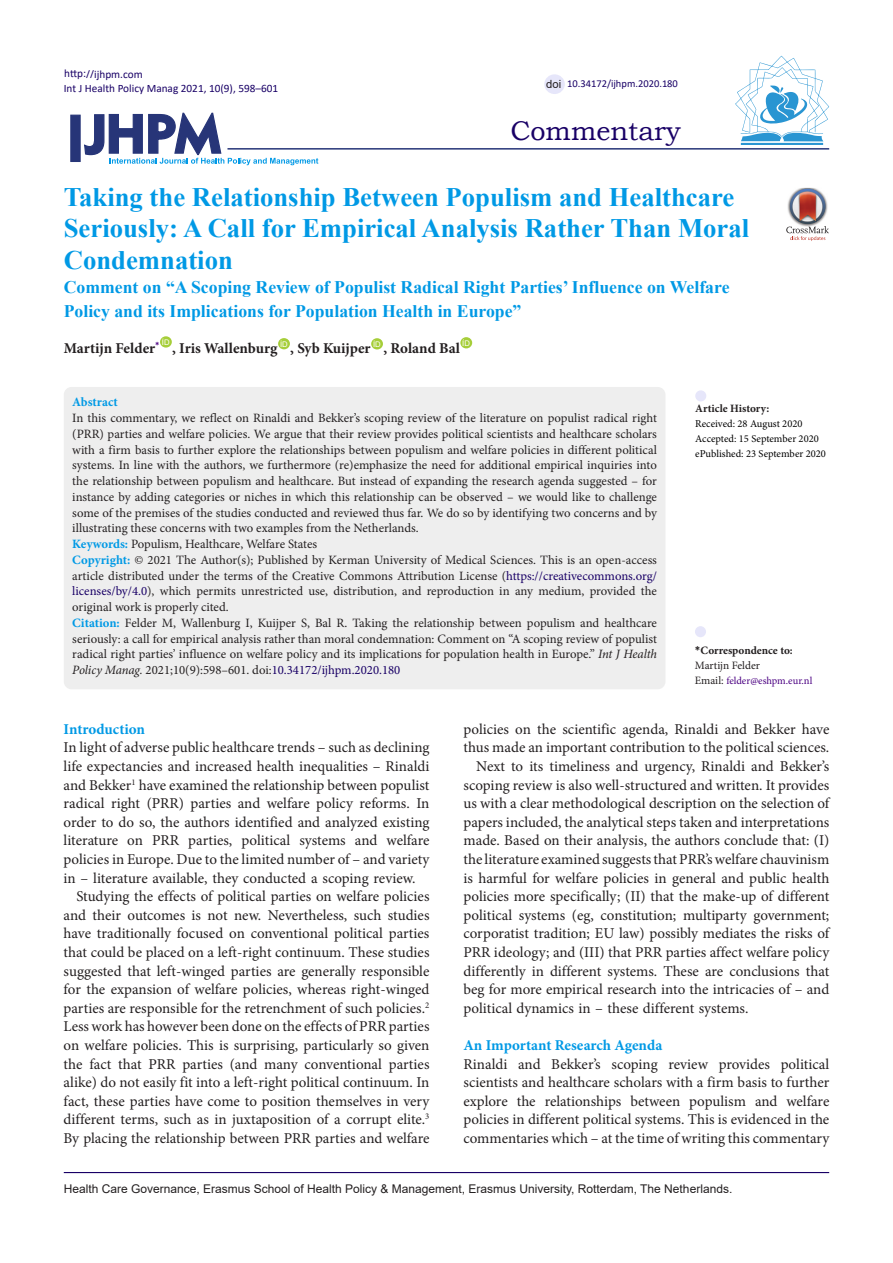
<style>
.page{position:relative;width:893px;height:1263px;background:#fff}
.page>*{position:absolute;margin:0;border:0;box-sizing:border-box;transform-origin:0 0}
.t1{font:27px "Bookman Old Style";color:#190066}
.Default{font:700 26.7px/31.5px "Times New Roman";color:#0099e5}
.Default-2{font:700 17.7px/24px "Times New Roman";color:#0099e5}
.t2{font:15px/18.6px "Minion Pro";color:#231f20;text-align:justify}
.Default-3{font:700 15px "Minion Pro";letter-spacing:-.005em;color:#231f20}
.t3{font:700 15px "Minion Pro";letter-spacing:-.005em;color:#0099e5}
.t4{font:12.75px/15.8px "Minion Pro";color:#231f20;text-align:justify}
.Default-4{font:700 12.75px "Minion Pro";color:#0099e5}
.t5{font:12px "Arial";color:#231f20}
.t6{font:11.25px "Calibri";color:#190066}
.t7{font:700 11.25px "Minion Pro";color:#231f20}
.t8{font:11.25px "Minion Pro";color:#231f20}
.t9{font:11.25px "Arial";color:#231f20}
.t10{font:10.5px "Minion Pro";color:#000}
.t11{font:10.5px "Minion Pro";color:#4b0082}
.t12{font:10.5px "Calibri";color:#190066}
.t13{font:7.8px "Arial";color:#fff}
.s1{font-weight:700;color:#0099e5}
.s2{color:#190066}
.s3{font-style:italic}
.s4{font-family:"Calibri"}
.s5{font-size:11.25px;color:#231f20}
</style>
<div class="page">
<svg style="left:84px;top:112px;width:234px;height:53px"></svg>
<div style="left:70px;top:115px;width:11px;height:47px;background:#273578;border:1px solid #273578"></div>
<div style="left:160px;top:336px;width:12px;height:12px;background:#a6ce39;border-radius:50%"></div>
<div style="left:278px;top:338px;width:12px;height:11px;background:#a6ce39;border-radius:50%"></div>
<div style="left:371px;top:338px;width:12px;height:11px;background:#a6ce39;border-radius:50%"></div>
<div style="left:460px;top:337px;width:12px;height:11px;background:#a6ce39;border-radius:50%"></div>
<hr style="left:227px;top:148px;width:602px;height:2px;background:#273578">
<div style="left:64px;top:387px;width:601px;height:302px;background:#eee;border-radius:8px"></div>
<div style="left:695px;top:626px;width:11px;height:11px;background:#e6e6fa;border-radius:50%"></div>
<div style="left:695px;top:390px;width:11px;height:11px;background:#e6e6fa;border-radius:50%"></div>
<hr style="left:64px;top:1172px;width:765px;height:1px;background:#190066">
<hr style="left:741px;top:143px;width:82px;height:2px;background:#2995d2">
<svg style="left:735px;top:56px;width:94px;height:85px"></svg>
<div style="left:544px;top:74px;width:21px;height:20px;background:#e6e6fa;border-radius:50%"></div>
<img style="left:798px;top:188px;width:18px;height:1px">
<svg style="left:786px;top:189px;width:43px;height:52px"></svg>
<p class="t6" style="left:64px;top:66px;width:80px">http://ijhpm.com</p>
<p class="t6" style="left:64px;top:81px;width:216px">Int J Health Policy Manag 2021, 10(9), 598–601</p>
<p class="t9" style="left:546px;top:76px;width:17px">doi</p>
<p class="t12" style="left:567px;top:76px;width:112px">10.34172/ijhpm.2020.180</p>
<p class="t1" style="left:510px;top:113px;width:172px">Commentary</p>
<p class="Default" style="left:64px;top:180px;width:687px">Taking the Relationship Between Populism and Healthcare<br>Seriously: A Call for Empirical Analysis Rather Than Moral<br>Condemnation</p>
<p class="Default-2" style="left:64px;top:274px;width:667px">Comment on “A Scoping Review of Populist Radical Right Parties’ Influence on Welfare<br>Policy and its Implications for Population Health in Europe”</p>
<p class="Default-3" style="left:64px;top:338px;width:97px">Martijn Felder<sup>*</sup></p>
<p class="t13" style="left:162px;top:337px;width:9px">ID</p>
<p class="Default-3" style="left:172px;top:338px;width:107px">, Iris Wallenburg</p>
<p class="t13" style="left:280px;top:339px;width:9px">ID</p>
<p class="Default-3" style="left:290px;top:338px;width:82px">, Syb Kuijper</p>
<p class="t13" style="left:373px;top:339px;width:9px">ID</p>
<p class="Default-3" style="left:383px;top:338px;width:78px">, Roland Bal</p>
<p class="t13" style="left:462px;top:338px;width:9px">ID</p>
<p class="Default-4" style="left:72px;top:393px;width:47px">Abstract</p>
<p class="t4" style="left:72px;top:410px;width:586px">In this commentary, we reflect on Rinaldi and Bekker’s scoping review of the literature on populist radical right (PRR) parties and welfare policies. We argue that their review provides political scientists and healthcare scholars with a firm basis to further explore the relationships between populism and welfare policies in different political systems. In line with the authors, we furthermore (re)emphasize the need for additional empirical inquiries into the relationship between populism and healthcare. But instead of expanding the research agenda suggested – for instance by adding categories or niches in which this relationship can be observed – we would like to challenge some of the premises of the studies conducted and reviewed thus far. We do so by identifying two concerns and by illustrating these concerns with two examples from the Netherlands.</p>
<p class="t4" style="left:72px;top:536px;width:246px"><span class="s1">Keywords:</span> Populism, Healthcare, Welfare States</p>
<p class="t4" style="left:72px;top:552px;width:586px"><span class="s1">Copyright:</span> © 2021 The Author(s); Published by Kerman University of Medical Sciences. This is an open-access article distributed under the terms of the Creative Commons Attribution License (<span class="s2">https://creativecommons.org/ licenses/by/4.0</span>), which permits unrestricted use, distribution, and reproduction in any medium, provided the original work is properly cited.</p>
<p class="t4" style="left:72px;top:615px;width:586px"><span class="s1">Citation:</span> Felder M, Wallenburg I, Kuijper S, Bal R. Taking the relationship between populism and healthcare seriously: a call for empirical analysis rather than moral condemnation: Comment on “A scoping review of populist radical right parties’ influence on welfare policy and its implications for population health in Europe.” <span class="s3">Int J Health Policy Manag.</span> 2021;10(9):598–601. doi:<span class="s2">10.34172/ijhpm.2020.180</span></p>
<p class="t7" style="left:695px;top:401px;width:76px">Article History:</p>
<p class="t10" style="left:695px;top:417px;width:109px">Received: 28 August 2020</p>
<p class="t10" style="left:695px;top:432px;width:125px">Accepted: 15 September 2020</p>
<p class="t10" style="left:695px;top:447px;width:132px">ePublished: 23 September 2020</p>
<p class="t7" style="left:695px;top:642px;width:99px"><span class="s4">*</span>Correspondence to:</p>
<p class="t8" style="left:695px;top:658px;width:67px">Martijn Felder</p>
<p class="t11" style="left:695px;top:673px;width:119px"><span class="s5">Email:</span> felder@eshpm.eur.nl</p>
<p class="t3" style="left:64px;top:718px;width:83px">Introduction</p>
<p class="t2" style="left:64px;top:738px;width:367px">In light of adverse public healthcare trends – such as declining life expectancies and increased health inequalities – Rinaldi and Bekker<sup>1</sup> have examined the relationship between populist radical right (PRR) parties and welfare policy reforms. In order to do so, the authors identified and analyzed existing literature on PRR parties, political systems and welfare policies in Europe. Due to the limited number of – and variety in – literature available, they conducted a scoping review.</p>
<p class="t2" style="left:64px;top:887px;width:367px;text-indent:13px">Studying the effects of political parties on welfare policies and their outcomes is not new. Nevertheless, such studies have traditionally focused on conventional political parties that could be placed on a left-right continuum. These studies suggested that left-winged parties are generally responsible for the expansion of welfare policies, whereas right-winged parties are responsible for the retrenchment of such policies.<sup>2<br></sup>Less work has however been done on the effects of PRR parties on welfare policies. This is surprising, particularly so given the fact that PRR parties (and many conventional parties alike) do not easily fit into a left-right political continuum. In fact, these parties have come to position themselves in very different terms, such as in juxtaposition of a corrupt elite.<sup>3<br></sup>By placing the relationship between PRR parties and welfare</p>
<p class="t2" style="left:463px;top:720px;width:367px">policies on the scientific agenda, Rinaldi and Bekker have thus made an important contribution to the political sciences.</p>
<p class="t2" style="left:463px;top:757px;width:367px;text-indent:13px">Next to its timeliness and urgency, Rinaldi and Bekker’s scoping review is also well-structured and written. It provides us with a clear methodological description on the selection of papers included, the analytical steps taken and interpretations made. Based on their analysis, the authors conclude that: (I) the literature examined suggests that PRR’s welfare chauvinism is harmful for welfare policies in general and public health policies more specifically; (II) that the make-up of different political systems (eg, constitution; multiparty government; corporatist tradition; EU law) possibly mediates the risks of PRR ideology; and (III) that PRR parties affect welfare policy differently in different systems. These are conclusions that beg for more empirical research into the intricacies of – and political dynamics in – these different systems.</p>
<p class="t3" style="left:463px;top:1035px;width:200px">An Important Research Agenda</p>
<p class="t2" style="left:463px;top:1055px;width:367px">Rinaldi and Bekker’s scoping review provides political scientists and healthcare scholars with a firm basis to further explore the relationships between populism and welfare policies in different political systems. This is evidenced in the commentaries which – at the time of writing this commentary</p>
<p class="t5" style="left:64px;top:1180px;width:670px">Health Care Governance, Erasmus School of Health Policy &amp; Management, Erasmus University, Rotterdam, The Netherlands.</p>
</div>
